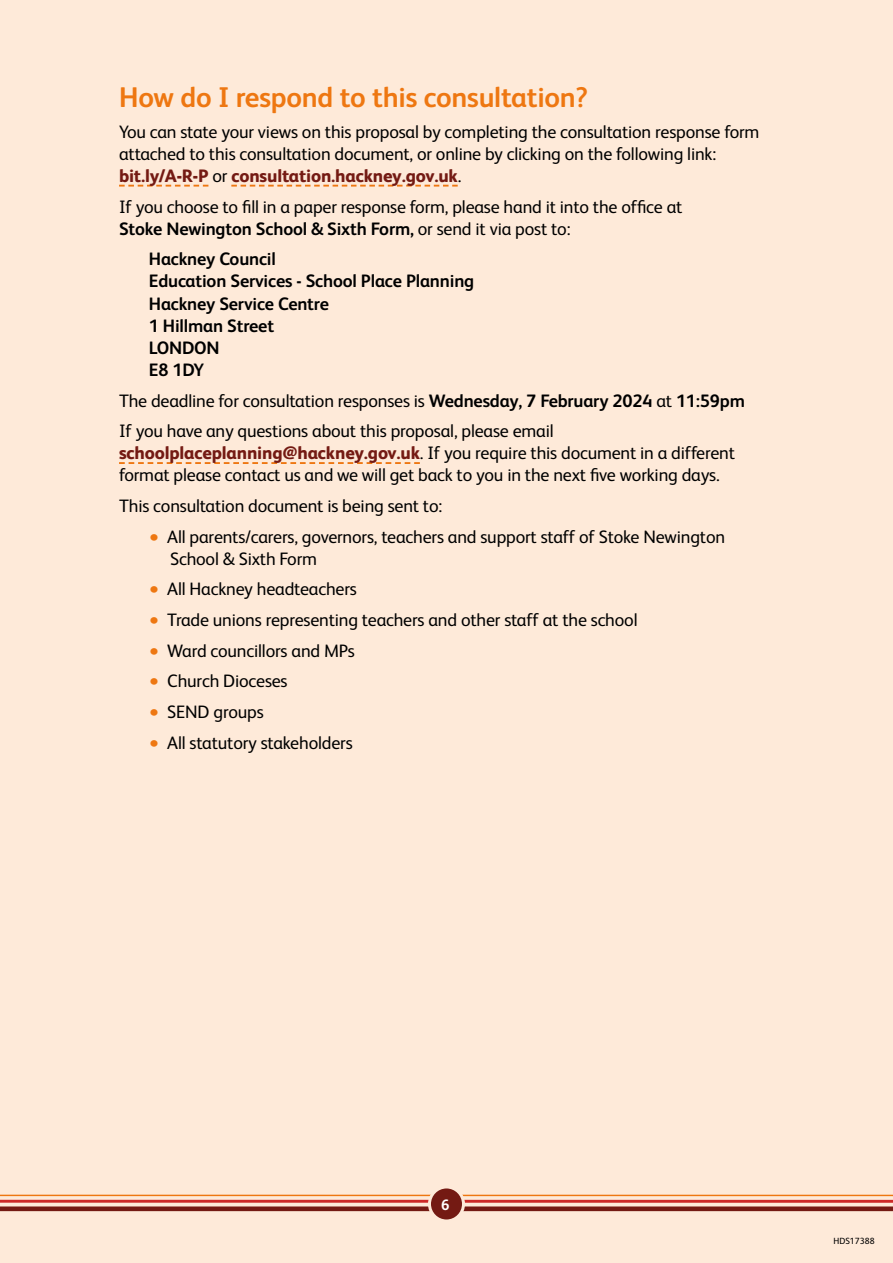
<style>
.page{position:relative;width:893px;height:1263px;background:#feead9}
.page>*{position:absolute;margin:0;border:0;box-sizing:border-box;transform-origin:0 0}
.t1{font:700 28.5px "FS Albert";letter-spacing:-.01em;color:#e71}
.t2{font:18px/22px "FS Albert";letter-spacing:-.01em;color:#000}
.t3{font:700 18px/22px "FS Albert";letter-spacing:-.01em;color:#000}
.t4{font:700 15px "FS Albert";color:#fff}
.t5{font:9px "FS Albert";color:#000}
.s1{font-weight:800;color:#741a13}
.s2{font-weight:700}
.s3{font-size:21px;color:#e71}
</style>
<div class="page">
<svg style="left:0;top:1194px;width:893px;height:18px"></svg>
<div style="left:429px;top:1187px;width:34px;height:34px;background:#741a13;border-radius:50%"></div>
<div style="left:428px;top:1185px;width:37px;height:37px;border:3px solid #feead9;border-radius:50%"></div>
<svg style="left:119px;top:185px;width:89px;height:2px"></svg>
<svg style="left:231px;top:185px;width:227px;height:2px"></svg>
<svg style="left:119px;top:462px;width:301px;height:2px"></svg>
<h1 class="t1" style="left:119px;top:78px;width:471px">How do I respond to this consultation?</h1>
<p class="t2" style="left:119px;top:120px;width:642px">You can state your views on this proposal by completing the consultation response form attached to this consultation document, or online by clicking on the following link: <span class="s1">bit.ly/A-R-P</span> or <span class="s1">consultation.hackney.gov.uk</span>.</p>
<p class="t2" style="left:119px;top:194px;width:565px">If you choose to fill in a paper response form, please hand it into the office at<br><span class="s2">Stoke Newington School &amp; Sixth Form,</span> or send it via post to:</p>
<p class="t3" style="left:149px;top:247px;width:327px">Hackney Council<br>Education Services - School Place Planning<br>Hackney Service Centre<br>1 Hillman Street<br>LONDON<br>E8 1DY</p>
<p class="t2" style="left:119px;top:384px;width:627px;line-height:30.6px">The deadline for consultation responses is <span class="s2">Wednesday, 7 February 2024</span> at <span class="s2">11:59pm<br></span>If you have any questions about this proposal, please email</p>
<p class="t2" style="left:119px;top:441px;width:617px"><span class="s1">schoolplaceplanning@hackney.gov.uk</span>. If you require this document in a different format please contact us and we will get back to you in the next five working days.</p>
<p class="t2" style="left:119px;top:494px;width:325px">This consultation document is being sent to:</p>
<p class="t2" style="left:170px;top:525px;width:557px;text-indent:-21px"><span class="s3">•</span> All parents/carers, governors, teachers and support staff of Stoke Newington<br>School &amp; Sixth Form</p>
<p class="t2" style="left:149px;top:577px;width:210px"><span class="s3">•</span> All Hackney headteachers</p>
<p class="t2" style="left:149px;top:608px;width:490px"><span class="s3">•</span> Trade unions representing teachers and other staff at the school</p>
<p class="t2" style="left:149px;top:639px;width:208px"><span class="s3">•</span> Ward councillors and MPs</p>
<p class="t2" style="left:149px;top:669px;width:140px"><span class="s3">•</span> Church Dioceses</p>
<p class="t2" style="left:149px;top:700px;width:116px"><span class="s3">•</span> SEND groups</p>
<p class="t2" style="left:149px;top:730px;width:205px"><span class="s3">•</span> All statutory stakeholders</p>
<p class="t4" style="left:441px;top:1194px;width:10px">6</p>
<p class="t5" style="left:833px;top:1235px;width:43px">HDS17388</p>
</div>
